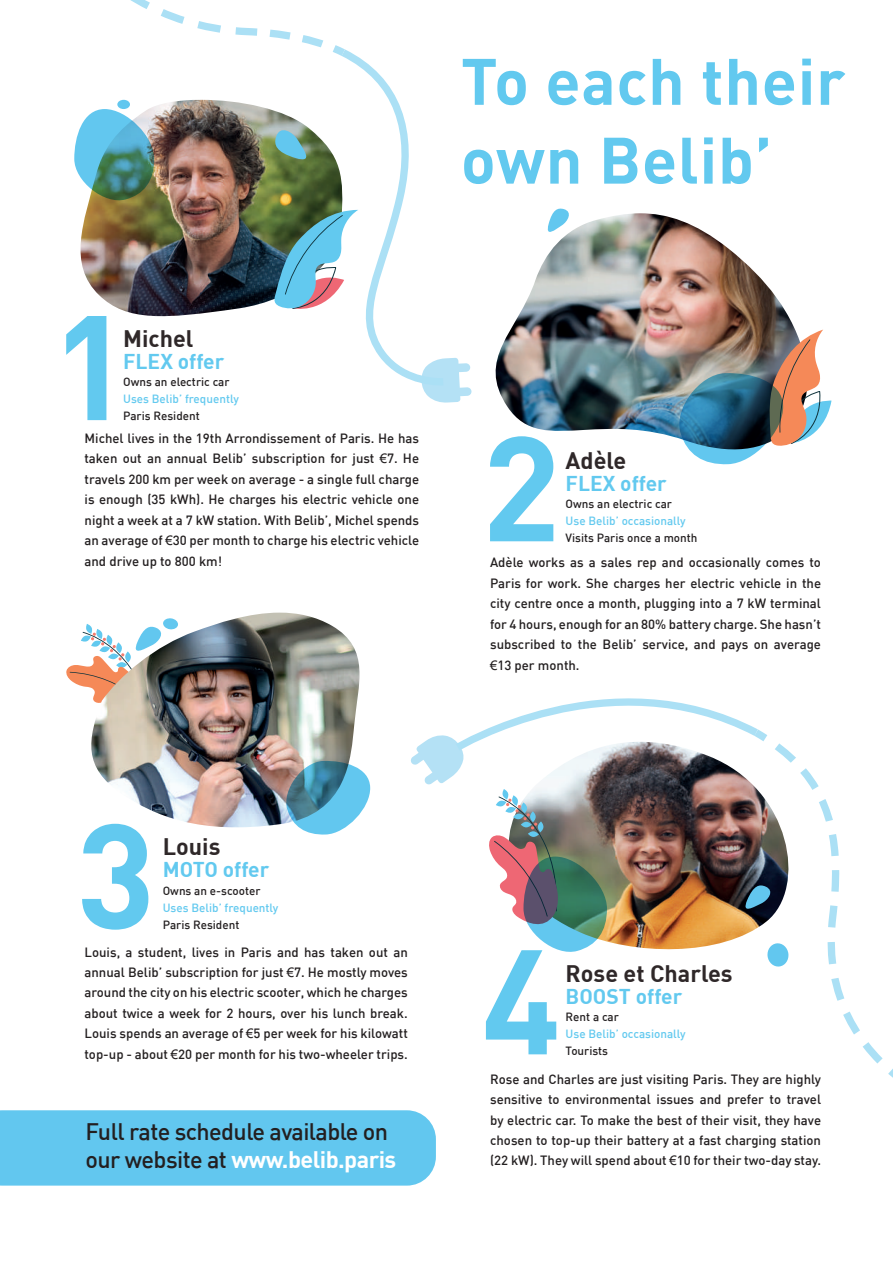
<style>
.page{position:relative;width:893px;height:1263px;background:#fff}
.page>*{position:absolute;margin:0;border:0;box-sizing:border-box;transform-origin:0 0}
.t1{font:700 146.25px "DIN";color:#62c9ef}
.t2{font:700 64.5px/78.8px "DIN";letter-spacing:.01em;color:#62c9ef}
.t3{font:500 23.4px/28px "DIN";letter-spacing:-.025em;color:#231f20}
.t4{font:700 23.4px "DIN";color:#2f2829}
.t5{font:700 21px "DIN";color:#62c9ef}
.t6{font:500 13.2px/20.5px "DIN";color:#231f20;text-align:justify}
.t7{font:500 11.7px "DIN";color:#231f20}
.t8{font:500 11.7px "DIN";color:#62c9ef}
.s1{font-family:"Arial";font-weight:400}
.s2{font-weight:700;color:#fff}
</style>
<div class="page">
<img style="left:495px;top:213px;width:301px;height:225px">
<img style="left:238px;top:613px;width:77px;height:5px">
<svg style="left:545px;top:208px;width:28px;height:30px"></svg>
<img style="left:74px;top:0;width:398px;height:403px">
<img style="left:676px;top:330px;width:155px;height:135px">
<svg style="left:0;top:618px;width:893px;height:567px"></svg>
<h2 class="t2" style="left:461px;top:39px;width:386px">To each their own Belib’</h2>
<h1 class="t1" style="left:51px;top:272px;width:81px">1</h1>
<h3 class="t4" style="left:123px;top:324px;width:72px">Michel</h3>
<h3 class="t5" style="left:123px;top:348px;width:103px">FLEX offer</h3>
<p class="t7" style="left:123px;top:374px;width:108px">Owns an electric car</p>
<p class="t8" style="left:123px;top:392px;width:117px">Uses Belib’ frequently</p>
<p class="t7" style="left:123px;top:409px;width:78px">Paris Resident</p>
<p class="t6" style="left:85px;top:427px;width:336px">Michel lives in the 19th Arrondissement of Paris. He has taken out an annual Belib’ subscription for just <span class="s1">€</span>7. He travels 200 km per week on average - a single full charge is enough (35 kWh). He charges his electric vehicle one night a week at a 7 kW station. With Belib’, Michel spends an average of <span class="s1">€</span>30 per month to charge his electric vehicle and drive up to 800 km!</p>
<h1 class="t1" style="left:481px;top:393px;width:81px">2</h1>
<h3 class="t4" style="left:566px;top:445px;width:62px">Adèle</h3>
<h3 class="t5" style="left:566px;top:469px;width:103px">FLEX offer</h3>
<p class="t7" style="left:566px;top:496px;width:108px">Owns an electric car</p>
<p class="t8" style="left:566px;top:513px;width:122px">Use Belib’ occasionally</p>
<p class="t7" style="left:566px;top:530px;width:133px">Visits Paris once a month</p>
<p class="t6" style="left:490px;top:552px;width:332px">Adèle works as a sales rep and occasionally comes to Paris for work. She charges her electric vehicle in the city centre once a month, plugging into a 7 kW terminal for 4 hours, enough for an 80% battery charge. She hasn’t subscribed to the Belib’ service, and pays on average <span class="s1">€</span>13 per month.</p>
<h1 class="t1" style="left:76px;top:780px;width:81px">3</h1>
<h3 class="t4" style="left:163px;top:832px;width:59px">Louis</h3>
<h3 class="t5" style="left:163px;top:856px;width:108px">MOTO offer</h3>
<p class="t7" style="left:163px;top:883px;width:99px">Owns an e-scooter</p>
<p class="t8" style="left:163px;top:900px;width:117px">Uses Belib’ frequently</p>
<p class="t7" style="left:163px;top:917px;width:78px">Paris Resident</p>
<p class="t6" style="left:85px;top:941px;width:325px">Louis, a student, lives in Paris and has taken out an annual Belib’ subscription for just <span class="s1">€</span>7. He mostly moves around the city on his electric scooter, which he charges about twice a week for 2 hours, over his lunch break.<br>Louis spends an average of <span class="s1">€</span>5 per week for his kilowatt top-up - about <span class="s1">€</span>20 per month for his two-wheeler trips.</p>
<h3 class="t3" style="left:86px;top:1117px;width:312px">Full rate schedule available on our website at <span class="s2">www.belib.paris</span></h3>
<h1 class="t1" style="left:481px;top:906px;width:81px">4</h1>
<h3 class="t4" style="left:566px;top:958px;width:169px">Rose et Charles</h3>
<h3 class="t5" style="left:566px;top:982px;width:118px">BOOST offer</h3>
<p class="t7" style="left:566px;top:1009px;width:55px">Rent a car</p>
<p class="t8" style="left:566px;top:1026px;width:122px">Use Belib’ occasionally</p>
<p class="t7" style="left:566px;top:1043px;width:44px">Tourists</p>
<p class="t6" style="left:490px;top:1068px;width:332px">Rose and Charles are just visiting Paris. They are highly sensitive to environmental issues and prefer to travel by electric car. To make the best of their visit, they have chosen to top-up their battery at a fast charging station (22 kW). They will spend about <span class="s1">€</span>10 for their two-day stay.</p>
</div>
